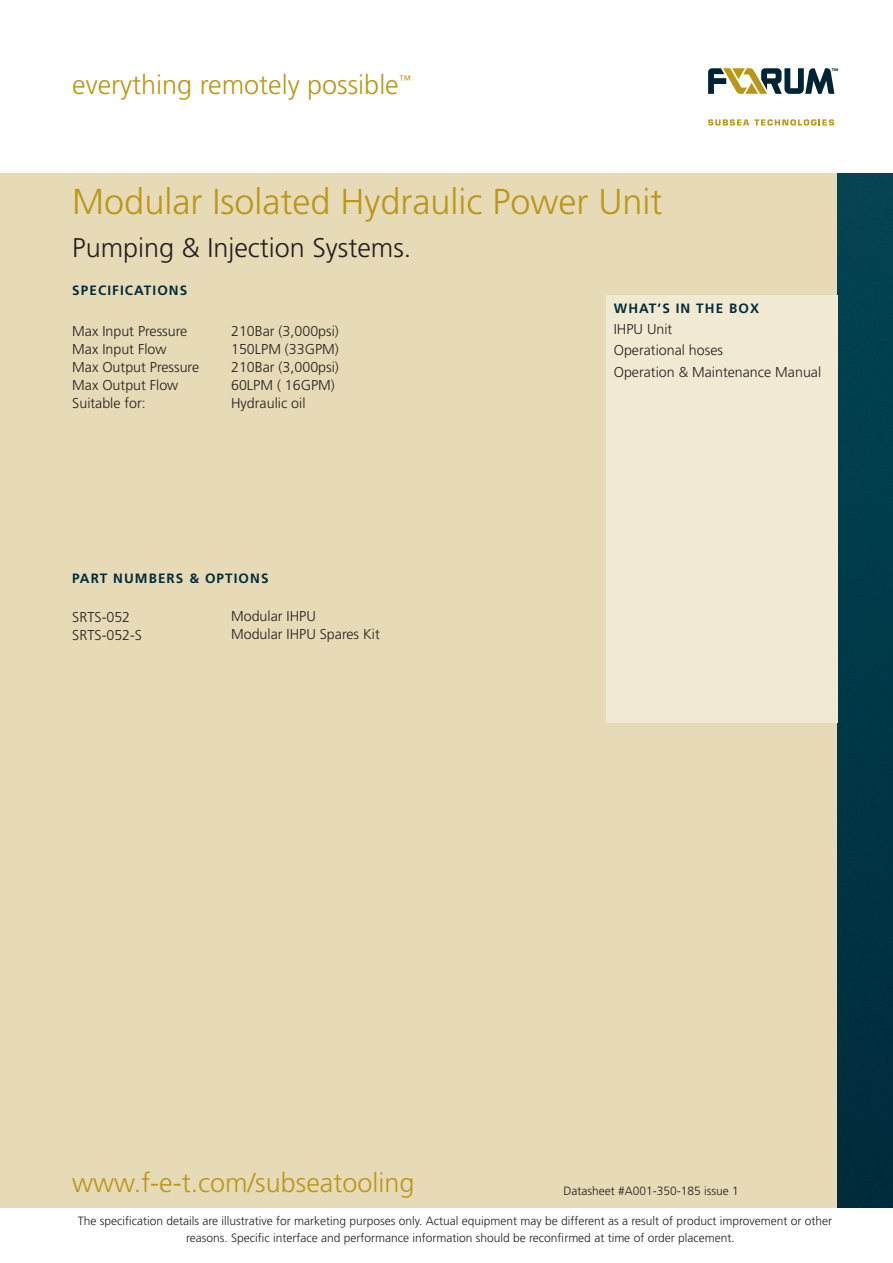
<style>
.page{position:relative;width:893px;height:1263px;background:#fff}
.page>*{position:absolute;margin:0;border:0;box-sizing:border-box;transform-origin:0 0}
.t1{font:300 36px "Frutiger LT Std";color:#ba9719}
.t2{font:300 27px "Frutiger LT Std";color:#ba9719}
.t3{font:300 27px "Frutiger LT Std";color:#231f20}
.t4{font:300 14.25px/18px "Frutiger LT Std";color:#231f20}
.t5{font:700 13.5px "Frutiger LT Std";letter-spacing:.08em;color:#002c3b}
.t6{font:300 12px/16.5px "Frutiger LT Std";color:#231f20}
</style>
<div class="page">
<div style="left:0;top:173px;width:838px;height:1035px;background:#e7dab6"></div>
<img style="left:838px;top:173px;width:55px;height:1035px">
<svg style="left:708px;top:68px;width:130px;height:26px"></svg>
<svg style="left:708px;top:119px;width:126px;height:7px"></svg>
<div style="left:607px;top:296px;width:231px;height:427px;background:#f1e9d1"></div>
<h2 class="t2" style="left:72px;top:70px;width:340px">everything remotely possible<sup>™</sup></h2>
<h1 class="t1" style="left:72px;top:182px;width:592px">Modular Isolated Hydraulic Power Unit</h1>
<h2 class="t3" style="left:72px;top:232px;width:341px">Pumping &amp; Injection Systems.</h2>
<p class="t5" style="left:72px;top:282px;width:116px">SPECIFICATIONS</p>
<p class="t4" style="left:72px;top:322px;width:128px">Max Input Pressure<br>Max Input Flow<br>Max Output Pressure<br>Max Output Flow<br>Suitable for:</p>
<p class="t4" style="left:231px;top:322px;width:109px">210Bar (3,000psi)<br>150LPM (33GPM)<br>210Bar (3,000psi)<br>60LPM ( 16GPM)<br>Hydraulic oil</p>
<p class="t5" style="left:72px;top:570px;width:198px">PART NUMBERS &amp; OPTIONS</p>
<p class="t4" style="left:72px;top:609px;width:71px">SRTS-052<br>SRTS-052-S</p>
<p class="t4" style="left:231px;top:607px;width:150px">Modular IHPU<br>Modular IHPU Spares Kit</p>
<p class="t5" style="left:614px;top:300px;width:147px">WHAT’S IN THE BOX</p>
<p class="t4" style="left:614px;top:319px;width:209px;line-height:21.3px">IHPU Unit<br>Operational hoses<br>Operation &amp; Maintenance Manual</p>
<h2 class="t2" style="left:72px;top:1167px;width:344px">www.f-e-t.com/subseatooling</h2>
<p class="t6" style="left:563px;top:1183px;width:177px">Datasheet #A001-350-185 issue 1</p>
<p class="t6" style="left:186px;top:1213px;width:648px;text-indent:-108px">The specification details are illustrative for marketing purposes only. Actual equipment may be different as a result of product improvement or other reasons. Specific interface and performance information should be reconfirmed at time of order placement.</p>
</div>
